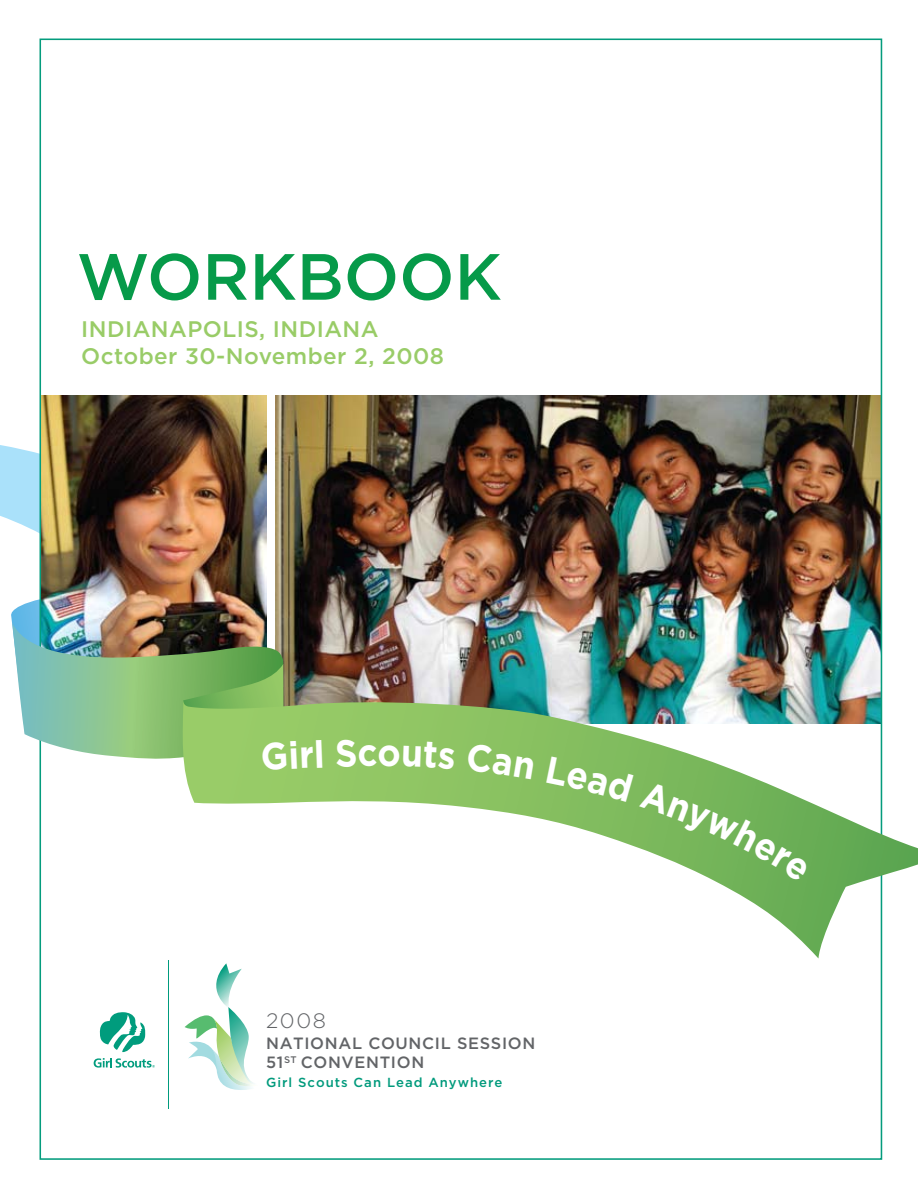
<style>
.page{position:relative;width:918px;height:1188px;background:#fff}
.page>*{position:absolute;margin:0;border:0;box-sizing:border-box;transform-origin:0 0}
.t1{font:500 65.1px "Gotham";color:#069a49}
.t2{font:700 37.95px "Gotham";color:#fff;scale:.92 1}
.t3{font:500 22.5px "Gotham";letter-spacing:.02em;color:#99cc68}
.t4{font:500 22.5px "Gotham";letter-spacing:.02em;color:#99cc67}
.t5{font:300 20.85px "Gotham";color:#626467}
.t6{font:500 16.35px/19.6px "Gotham";letter-spacing:.04em;color:#626467}
.t7{font:500 13.2px "Gotham";letter-spacing:.075em;color:#009a7c}
</style>
<div class="page">
<svg style="left:0;top:445px;width:40px;height:138px"></svg>
<img style="left:43px;top:395px;width:224px;height:197px">
<img style="left:276px;top:395px;width:603px;height:304px">
<hr style="left:168px;top:960px;width:1px;height:149px;background:#009b7d">
<svg style="left:185px;top:963px;width:69px;height:127px"></svg>
<svg style="left:100px;top:1012px;width:46px;height:40px"></svg>
<svg style="left:94px;top:1058px;width:61px;height:10px"></svg>
<svg style="left:185px;top:699px;width:733px;height:259px"></svg>
<img style="left:11px;top:592px;width:311px;height:178px">
<svg style="left:336px;top:739px;width:41px;height:28px"></svg>
<svg style="left:403px;top:741px;width:52px;height:28px"></svg>
<div style="left:467px;top:743px;width:67px;height:36px;background:#8ac261"></div>
<svg style="left:546px;top:756px;width:264px;height:126px"></svg>
<h1 class="t1" style="left:77px;top:234px;width:427px">Workbook</h1>
<h3 class="t4" style="left:81px;top:315px;width:299px">Indianapolis, Indiana</h3>
<h3 class="t3" style="left:81px;top:342px;width:364px">October 30-November 2, 2008</h3>
<h2 class="t2" style="left:377px;top:727px;width:27px">o</h2>
<p class="t5" style="left:266px;top:1008px;width:61px">2008</p>
<p class="t6" style="left:266px;top:1033px;width:271px">NATIONAL COUNCIL SESSION<br>51<sup>ST</sup> CONVENTION</p>
<p class="t7" style="left:266px;top:1075px;width:238px">Girl Scouts Can Lead Anywhere</p>
</div>
